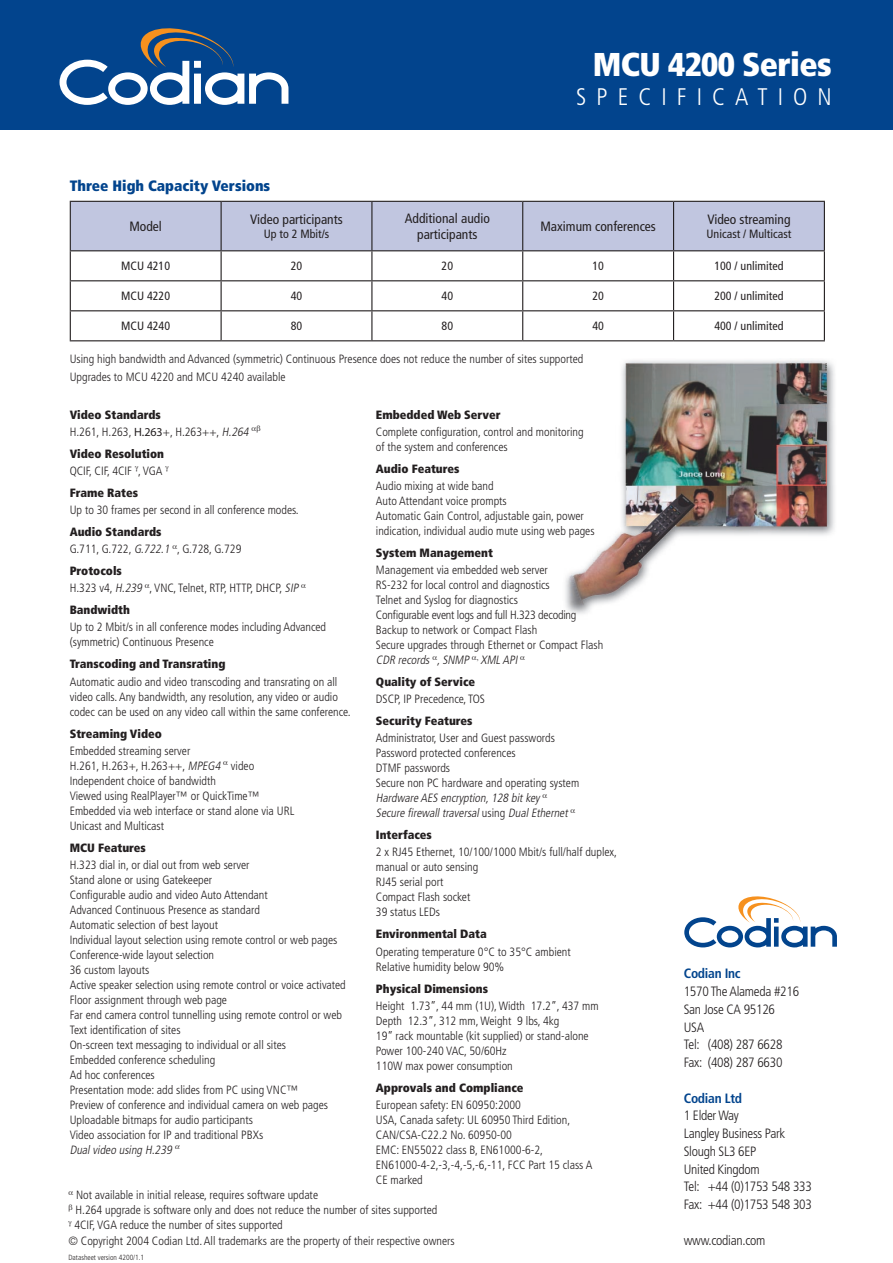
<style>
.page{position:relative;width:893px;height:1263px;background:#fff}
.page>*{position:absolute;margin:0;border:0;box-sizing:border-box;transform-origin:0 0}
.t1{font:900 condensed 33px "Frutiger";letter-spacing:-.02em;color:#fff}
.t2{font:300 condensed 24px "Frutiger";letter-spacing:.42em;color:#fff}
.t3{font:900 condensed 15px "Frutiger";color:#02448d}
.t4{font:300 condensed 13.5px/17.7px "Frutiger";letter-spacing:-.02em;color:#231f20}
.t5{font:condensed 13.5px/16.2px "Frutiger";color:#231f20;text-align:center}
.t6{font:700 condensed 13.5px "Frutiger";letter-spacing:-.02em;color:#02448d}
.t7{font:300 condensed 12px/15px "Frutiger";color:#231f20}
.t8{font:900 condensed 12px "Frutiger";color:#231f20}
.t9{font:italic 300 condensed 12px/15px "Frutiger";color:#231f20}
.t10{font:condensed 12px "Frutiger";color:#231f20}
.t11{font:300 condensed 7.5px "Frutiger";color:#231f20}
.s1{font-weight:900}
.s2{font-weight:400;font-stretch:normal}
.s3{font-style:italic}
.s4{font-style:normal}
</style>
<div class="page">
<img style="left:565px;top:359px;width:270px;height:255px">
<div style="left:0;top:0;width:893px;height:129px;background:#02448d"></div>
<svg style="left:60px;top:28px;width:228px;height:77px"></svg>
<hr style="left:70px;top:340px;width:151px;height:1px;background:#231f20">
<hr style="left:221px;top:340px;width:151px;height:1px;background:#231f20">
<hr style="left:372px;top:340px;width:151px;height:1px;background:#231f20">
<hr style="left:523px;top:340px;width:151px;height:1px;background:#231f20">
<svg style="left:70px;top:201px;width:755px;height:139px"></svg>
<hr style="left:674px;top:340px;width:151px;height:1px;background:#231f20">
<svg style="left:684px;top:896px;width:153px;height:51px"></svg>
<p class="t3" style="left:70px;top:176px;width:202px">Three High Capacity Versions</p>
<p class="t5" style="left:129px;top:218px;width:34px">Model</p>
<p class="t5" style="left:250px;top:211px;width:94px">Video participants</p>
<p class="t10" style="left:264px;top:227px;width:67px">Up to 2 Mbit/s</p>
<h1 class="t1" style="left:593px;top:44px;width:241px">MCU 4200 Series</h1>
<h2 class="t2" style="left:576px;top:83px;width:257px">SPECIFICATION</h2>
<p class="t5" style="left:405px;top:210px;width:86px">Additional audio participants</p>
<p class="t5" style="left:540px;top:218px;width:117px">Maximum conferences</p>
<p class="t5" style="left:707px;top:211px;width:85px">Video streaming</p>
<p class="t10" style="left:706px;top:227px;width:86px">Unicast / Multicast</p>
<p class="t10" style="left:121px;top:259px;width:50px">MCU 4210</p>
<p class="t10" style="left:291px;top:259px;width:13px">20</p>
<p class="t10" style="left:442px;top:259px;width:13px">20</p>
<p class="t10" style="left:592px;top:259px;width:13px">10</p>
<p class="t10" style="left:714px;top:259px;width:71px">100 / unlimited</p>
<p class="t10" style="left:121px;top:289px;width:50px">MCU 4220</p>
<p class="t10" style="left:291px;top:289px;width:13px">40</p>
<p class="t10" style="left:442px;top:289px;width:13px">40</p>
<p class="t10" style="left:592px;top:289px;width:13px">20</p>
<p class="t10" style="left:714px;top:289px;width:71px">200 / unlimited</p>
<p class="t10" style="left:121px;top:319px;width:50px">MCU 4240</p>
<p class="t10" style="left:291px;top:319px;width:13px">80</p>
<p class="t10" style="left:442px;top:319px;width:13px">80</p>
<p class="t10" style="left:592px;top:319px;width:13px">40</p>
<p class="t10" style="left:714px;top:319px;width:71px">400 / unlimited</p>
<p class="t7" style="left:70px;top:350px;width:515px;line-height:18px">Using high bandwidth and Advanced (symmetric) Continuous Presence does not reduce the number of sites supported<br>Upgrades to MCU 4220 and MCU 4240 available</p>
<p class="t7" style="left:70px;top:406px;width:183px;line-height:17.1px"><span class="s1">Video Standards<br></span>H.261, H.263, <span class="s2">H.263</span>+, H.263++, <span class="s3">H.264</span></p>
<p class="t8" style="left:70px;top:446px;width:96px">Video Resolution</p>
<p class="t7" style="left:70px;top:463px;width:94px">QCIF, CIF, 4CIF , VGA</p>
<p class="t8" style="left:70px;top:485px;width:70px">Frame Rates</p>
<p class="t7" style="left:70px;top:502px;width:231px">Up to 30 frames per second in all conference modes.</p>
<p class="t7" style="left:70px;top:523px;width:173px;line-height:17.1px"><span class="s1">Audio Standards<br></span>G.711, G.722, <span class="s3">G.722.1</span> , G.728, G.729</p>
<p class="t7" style="left:70px;top:563px;width:232px;line-height:17.1px"><span class="s1">Protocols<br></span>H.323 v4, <span class="s3">H.239</span> , VNC, Telnet, RTP, HTTP, DHCP, <span class="s3">SIP</span></p>
<p class="t8" style="left:70px;top:603px;width:62px">Bandwidth</p>
<p class="t7" style="left:70px;top:620px;width:258px">Up to 2 Mbit/s in all conference modes including Advanced (symmetric) Continuous Presence</p>
<p class="t8" style="left:70px;top:657px;width:157px">Transcoding and Transrating</p>
<p class="t7" style="left:70px;top:674px;width:283px">Automatic audio and video transcoding and transrating on all video calls. Any bandwidth, any resolution, any video or audio codec can be used on any video call within the same conference.</p>
<p class="t8" style="left:70px;top:726px;width:94px">Streaming Video</p>
<p class="t7" style="left:70px;top:743px;width:226px">Embedded streaming server<br>H.261, H.263+, H.263++, <span class="s3">MPEG4</span> video Independent choice of bandwidth<br>Viewed using RealPlayer™ or QuickTime™ Embedded via web interface or stand alone via URL Unicast and Multicast</p>
<p class="t8" style="left:70px;top:840px;width:78px">MCU Features</p>
<p class="t7" style="left:70px;top:857px;width:278px">H.323 dial in, or dial out from web server<br>Stand alone or using Gatekeeper<br>Configurable audio and video Auto Attendant<br>Advanced Continuous Presence as standard<br>Automatic selection of best layout<br>Individual layout selection using remote control or web pages Conference-wide layout selection<br>36 custom layouts<br>Active speaker selection using remote control or voice activated Floor assignment through web page<br>Far end camera control tunnelling using remote control or web Text identification of sites<br>On-screen text messaging to individual or all sites<br>Embedded conference scheduling<br>Ad hoc conferences<br>Presentation mode: add slides from PC using VNC™<br>Preview of conference and individual camera on web pages Uploadable bitmaps for audio participants<br>Video association for IP and traditional PBXs</p>
<p class="t9" style="left:70px;top:1142px;width:106px">Dualvideo using H.239</p>
<p class="t8" style="left:376px;top:407px;width:126px">Embedded Web Server</p>
<p class="t7" style="left:376px;top:424px;width:209px">Complete configuration, control and monitoring of the system and conferences</p>
<p class="t8" style="left:376px;top:461px;width:85px">Audio Features</p>
<p class="t7" style="left:376px;top:478px;width:220px">Audio mixing at wide band<br>Auto Attendant voice prompts<br>Automatic Gain Control, adjustable gain, power indication, individual audio mute using web pages</p>
<p class="t8" style="left:376px;top:545px;width:119px">System Management</p>
<p class="t7" style="left:376px;top:562px;width:229px">Management via embedded web server<br>RS-232 for local control and diagnostics<br>Telnet and Syslog for diagnostics<br>Configurable event logs and full H.323 decoding Backup to network or Compact Flash<br>Secure upgrades through Ethernet or Compact Flash</p>
<p class="t9" style="left:376px;top:652px;width:145px">CDR records ,SNMP XML API</p>
<p class="t8" style="left:376px;top:674px;width:101px">Quality of Service</p>
<p class="t7" style="left:376px;top:692px;width:111px">DSCP, IP Precedence, TOS</p>
<p class="t8" style="left:376px;top:714px;width:98px">Security Features</p>
<p class="t7" style="left:376px;top:731px;width:205px">Administrator, User and Guest passwords Password protected conferences<br>DTMF passwords<br>Secure non PC hardware and operating system</p>
<p class="t9" style="left:376px;top:791px;width:196px">Hardware AES encryption,128 bitkey<br>Secure firewalltraversal<span class="s4">u s i n g</span> DualEthernet</p>
<p class="t8" style="left:376px;top:828px;width:57px">Interfaces</p>
<p class="t7" style="left:376px;top:845px;width:243px">2 x RJ45 Ethernet, 10/100/1000 Mbit/s full/half duplex, manual or auto sensing<br>RJ45 serial port<br>Compact Flash socket<br>39 status LEDs</p>
<p class="t8" style="left:376px;top:927px;width:112px">Environmental Data</p>
<p class="t7" style="left:376px;top:944px;width:196px">Operating temperature 0°C to 35°C ambient<br>Relative humidity below 90%</p>
<p class="t8" style="left:376px;top:981px;width:114px">Physical Dimensions</p>
<p class="t7" style="left:376px;top:998px;width:224px">Height 1.73”, 44 mm (1U), Width 17.2”, 437 mm Depth 12.3”, 312 mm, Weight 9 lbs, 4kg<br>19” rack mountable (kit supplied) or stand-alone Power 100-240 VAC, 50/60Hz<br>110W max power consumption</p>
<p class="t8" style="left:376px;top:1080px;width:149px">Approvals and Compliance</p>
<p class="t7" style="left:376px;top:1097px;width:218px">European safety: EN 60950:2000<br>USA, Canada safety: UL 60950 Third Edition, CAN/CSA-C22.2 No. 60950-00<br>EMC: EN55022 class B, EN61000-6-2, EN61000-4-2,-3,-4,-5,-6,-11, FCC Part 15 class A CE marked</p>
<p class="t6" style="left:684px;top:966px;width:58px">Codian Inc</p>
<p class="t4" style="left:684px;top:983px;width:117px">1570 The Alameda #216<br>San Jose CA 95126<br>USA<br>Tel: (408) 287 6628<br>Fax: (408) 287 6630</p>
<p class="t6" style="left:684px;top:1090px;width:60px">Codian Ltd</p>
<p class="t4" style="left:684px;top:1107px;width:130px">1 Elder Way<br>Langley Business Park<br>Slough SL3 6EP<br>United Kingdom<br>Tel: +44 (0)1753 548 333<br>Fax: +44 (0)1753 548 303</p>
<p class="t4" style="left:684px;top:1231px;width:83px">www.codian.com</p>
<p class="t7" style="left:76px;top:1188px;width:244px">Not available in initial release, requires software update</p>
<p class="t7" style="left:75px;top:1203px;width:363px">H.264 upgrade is software only and does not reduce the number of sites supported</p>
<p class="t7" style="left:74px;top:1218px;width:210px">4CIF, VGA reduce the number of sites supported</p>
<p class="t7" style="left:68px;top:1233px;width:388px">© Copyright 2004 Codian Ltd. All trademarks are the property of their respective owners</p>
<p class="t11" style="left:68px;top:1252px;width:77px">Datasheet version 4200/1.1</p>
</div>
